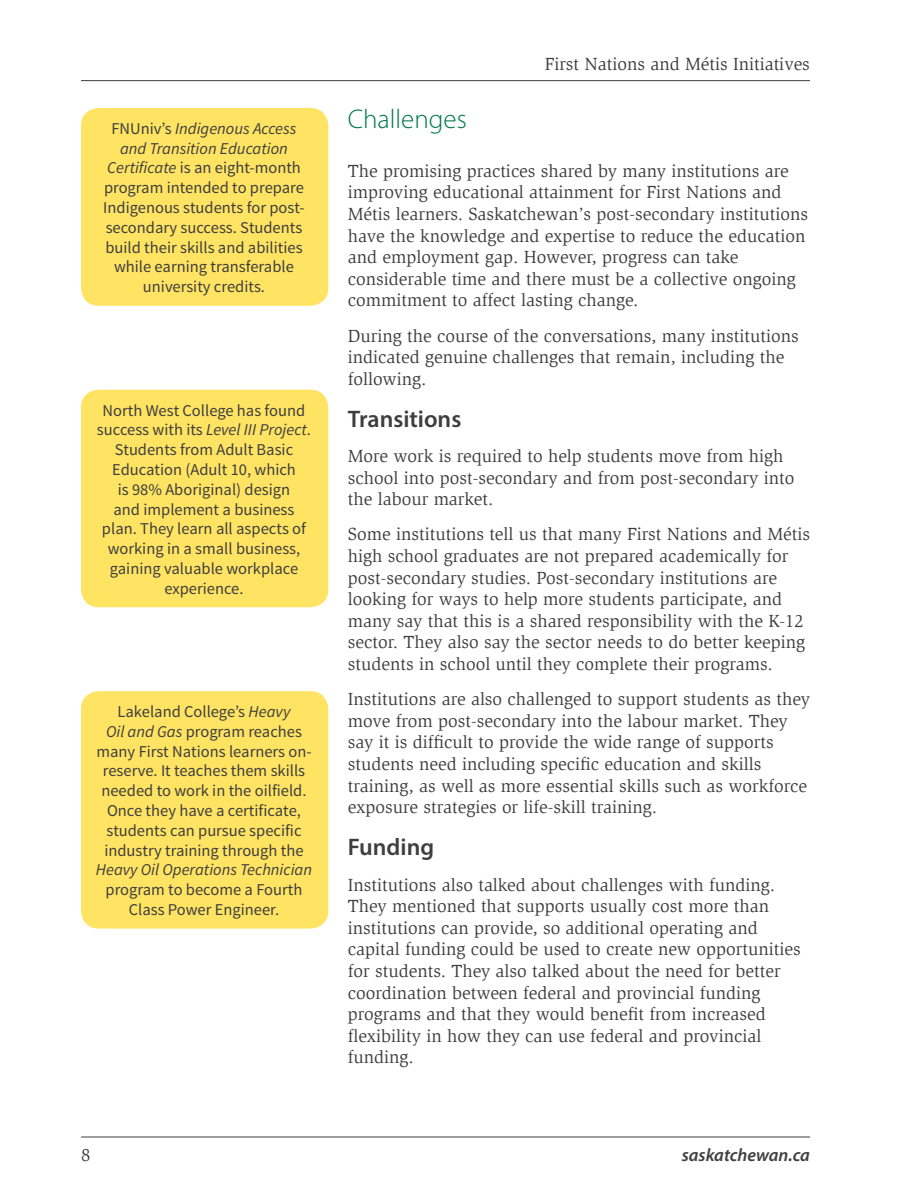
<style>
.page{position:relative;width:918px;height:1188px;background:#fff}
.page>*{position:absolute;margin:0;border:0;box-sizing:border-box;transform-origin:0 0}
.Heading{font:300 27px "Myriad Pro";color:#007848}
.Sub_Heading{font:600 24px "Myriad Pro";color:#3e3e3f}
.t1{font:18px/21.6px "Slimbach Std";color:#3e3e3f}
.t2{font:italic 600 18px "Myriad Pro";color:#3e3e3f}
.Callout_text{font:16.5px/19.8px "Source Sans Pro";color:#3e3e3f;text-align:center}
.s1{font-style:italic}
</style>
<div class="page">
<hr style="left:81px;top:80px;width:729px;height:1px;background:#3e3e3f">
<hr style="left:81px;top:1137px;width:729px;height:1px;background:#3e3e3f">
<div style="left:81px;top:108px;width:247px;height:198px;background:#ffe362;border-radius:18px"></div>
<div style="left:81px;top:691px;width:247px;height:238px;background:#ffe362;border-radius:18px"></div>
<div style="left:81px;top:390px;width:247px;height:217px;background:#ffe362;border-radius:18px"></div>
<p class="Callout_text" style="left:103px;top:119px;width:203px">FNUniv’s <span class="s1">Indigenous Access and Transition Education<br>Certificate</span> is an eight-month program intended to prepare<br>Indigenous students for post&shy;secondary success. Students build their skills and abilities while earning transferable university credits.</p>
<p class="Callout_text" style="left:97px;top:400px;width:216px">North West College has found success with its <span class="s1">Level III Project</span>.<br>Students from Adult Basic<br>Education (Adult 10, which<br>is 98% Aboriginal) design<br>and implement a business plan. They learn all aspects of working in a small business, gaining valuable workplace experience.</p>
<p class="Callout_text" style="left:96px;top:702px;width:218px">Lakeland College’s <span class="s1">Heavy<br>Oil and Gas</span> program reaches many First Nations learners on&shy;reserve. It teaches them skills needed to work in the oilfield.<br>Once they have a certificate, students can pursue specific industry training through the<br><span class="s1">Heavy Oil Operations Technician </span>program to become a Fourth<br>Class Power Engineer.</p>
<p class="t1" style="left:545px;top:53px;width:267px">First Nations and Métis Initiatives</p>
<p class="Heading" style="left:348px;top:103px;width:120px">Challenges</p>
<p class="t1" style="left:348px;top:160px;width:462px">The promising practices shared by many institutions are improving educational attainment for First Nations and Métis learners. Saskatchewan’s post-secondary institutions have the knowledge and expertise to reduce the education and employment gap. However, progress can take considerable time and there must be a collective ongoing commitment to affect lasting change.</p>
<p class="t1" style="left:348px;top:325px;width:453px">During the course of the conversations, many institutions indicated genuine challenges that remain, including the following.</p>
<p class="Sub_Heading" style="left:348px;top:404px;width:115px">Transitions</p>
<p class="t1" style="left:348px;top:445px;width:448px">More work is required to help students move from high school into post-secondary and from post-secondary into the labour market.</p>
<p class="t1" style="left:348px;top:524px;width:464px">Some institutions tell us that many First Nations and Métis high school graduates are not prepared academically for post-secondary studies. Post-secondary institutions are looking for ways to help more students participate, and many say that this is a shared responsibility with the K-12 sector. They also say the sector needs to do better keeping students in school until they complete their programs.</p>
<p class="t1" style="left:348px;top:688px;width:464px">Institutions are also challenged to support students as they move from post-secondary into the labour market. They say it is difficult to provide the wide range of supports students need including specific education and skills training, as well as more essential skills such as workforce exposure strategies or life-skill training.</p>
<p class="Sub_Heading" style="left:348px;top:832px;width:88px">Funding</p>
<p class="t1" style="left:348px;top:874px;width:454px">Institutions also talked about challenges with funding.<br>They mentioned that supports usually cost more than institutions can provide, so additional operating and capital funding could be used to create new opportunities for students. They also talked about the need for better coordination between federal and provincial funding programs and that they would benefit from increased flexibility in how they can use federal and provincial funding.</p>
<p class="t1" style="left:81px;top:1144px;width:11px">8</p>
<p class="t2" style="left:682px;top:1144px;width:130px">saskatchewan.ca</p>
</div>
